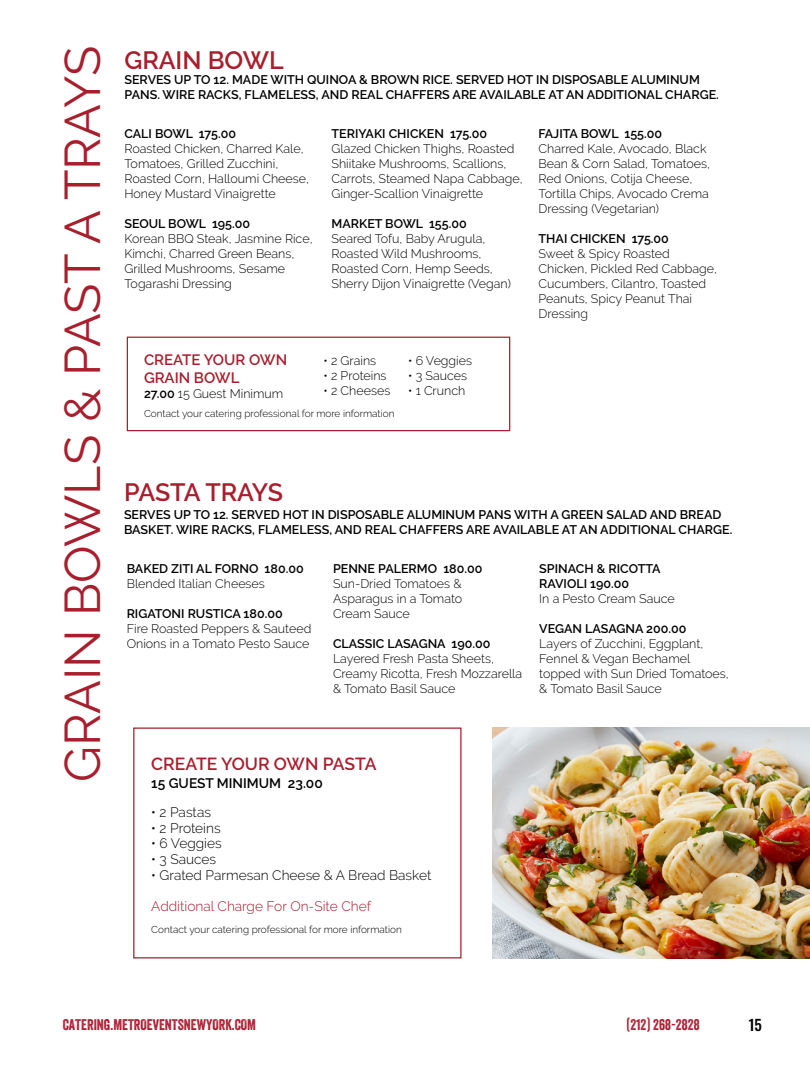
<style>
.page{position:relative;width:810px;height:1080px;background:#fff}
.page>*{position:absolute;margin:0;border:0;box-sizing:border-box;transform-origin:0 0}
.t1{font:50px "Raleway";letter-spacing:-.005em;color:#a91e2d}
.t2{font:600 25px "Raleway";letter-spacing:-.01em;color:#a91e2d}
.t3{font:600 17.5px "Raleway";letter-spacing:-.005em;color:#a91e2e}
.t4{font:15px "Veneer";color:#a91a2d}
.t5{font:600 15px/18px "Raleway";color:#a91e2e}
.t6{font:500 15px "Oswald";color:#000}
.t7{font:300 13.75px "Raleway";color:#000}
.t8{font:300 13.75px "Raleway";color:#a91a2d}
.t9{font:600 13.75px "Raleway";color:#000}
.t10{font:300 12.5px/15px "Raleway";color:#000}
.t11{font:600 12.5px/15px "Raleway";color:#000101}
.t12{font:600 12.5px/15px "Raleway";color:#000}
.t13{font:300 12.5px/15px "Raleway";color:#000101}
.t14{font:300 10px "Raleway";color:#000}
.s1{font-weight:600}
</style>
<div class="page">
<img style="left:493px;top:728px;width:317px;height:230px">
<div style="left:127px;top:337px;width:383px;height:94px;border:1px solid #a91e2e"></div>
<div style="left:133px;top:728px;width:329px;height:230px;border:1px solid #a91e2e"></div>
<h1 class="t1" style="left:53px;top:782px;width:737px;rotate:-90deg">GRAIN BOWLS &amp; PAST A TRAYS</h1>
<h2 class="t2" style="left:124px;top:45px;width:161px">GRAIN BOWL</h2>
<p class="t11" style="left:124px;top:72px;width:596px">SERVES UP TO 12. MADE WITH QUINOA &amp; BROWN RICE. SERVED HOT IN DISPOSABLE ALUMINUM<br>PANS. WIRE RACKS, FLAMELESS, AND REAL CHAFFERS ARE AVAILABLE AT AN ADDITIONAL CHARGE.</p>
<p class="t12" style="left:124px;top:126px;width:113px">CALI BOWL 175.00</p>
<p class="t10" style="left:124px;top:141px;width:186px">Roasted Chicken, Charred Kale,<br>Tomatoes, Grilled Zucchini,<br>Roasted Corn, Halloumi Cheese,<br>Honey Mustard Vinaigrette</p>
<p class="t12" style="left:124px;top:216px;width:127px">SEOUL BOWL 195.00</p>
<p class="t10" style="left:124px;top:231px;width:190px">Korean BBQ Steak, Jasmine Rice,<br>Kimchi, Charred Green Beans,<br>Grilled Mushrooms, Sesame<br>Togarashi Dressing</p>
<p class="t12" style="left:332px;top:126px;width:157px">TERIYAKI CHICKEN 175.00</p>
<p class="t10" style="left:332px;top:141px;width:193px">Glazed Chicken Thighs, Roasted<br>Shiitake Mushrooms, Scallions,<br>Carrots, Steamed Napa Cabbage,<br>Ginger-Scallion Vinaigrette</p>
<p class="t12" style="left:332px;top:216px;width:137px">MARKET BOWL 155.00</p>
<p class="t10" style="left:332px;top:231px;width:181px">Seared Tofu, Baby Arugula,<br>Roasted Wild Mushrooms,<br>Roasted Corn, Hemp Seeds,<br>Sherry Dijon Vinaigrette (Vegan)</p>
<p class="t5" style="left:144px;top:351px;width:145px">CREATE YOUR OWN<br>GRAIN BOWL</p>
<p class="t10" style="left:144px;top:386px;width:141px"><span class="s1">27.00</span> 15 Guest Minimum</p>
<p class="t10" style="left:324px;top:354px;width:54px">• 2 Grains</p>
<p class="t10" style="left:324px;top:369px;width:65px">• 2 Proteins</p>
<p class="t10" style="left:324px;top:384px;width:68px">• 2 Cheeses</p>
<p class="t10" style="left:408px;top:354px;width:65px">• 6 Veggies</p>
<p class="t10" style="left:408px;top:369px;width:61px">• 3 Sauces</p>
<p class="t10" style="left:408px;top:384px;width:59px">• 1 Crunch</p>
<p class="t14" style="left:144px;top:407px;width:252px">Contact your catering professional for more information</p>
<p class="t12" style="left:539px;top:126px;width:125px">FAJITA BOWL 155.00</p>
<p class="t10" style="left:539px;top:141px;width:173px">Charred Kale, Avocado, Black<br>Bean &amp; Corn Salad, Tomatoes,<br>Red Onions, Cotija Cheese,<br>Tortilla Chips, Avocado Crema<br>Dressing (Vegetarian)</p>
<p class="t12" style="left:539px;top:231px;width:132px">THAI CHICKEN 175.00</p>
<p class="t10" style="left:539px;top:246px;width:180px">Sweet &amp; Spicy Roasted<br>Chicken, Pickled Red Cabbage,<br>Cucumbers, Cilantro, Toasted<br>Peanuts, Spicy Peanut Thai<br>Dressing</p>
<h2 class="t2" style="left:124px;top:477px;width:161px">PASTA TRAYS</h2>
<p class="t11" style="left:124px;top:508px;width:610px">SERVES UP TO 12. SERVED HOT IN DISPOSABLE ALUMINUM PANS WITH A GREEN SALAD AND BREAD<br>BASKET. WIRE RACKS, FLAMELESS, AND REAL CHAFFERS ARE AVAILABLE AT AN ADDITIONAL CHARGE.</p>
<p class="t12" style="left:127px;top:561px;width:179px">BAKED ZITI AL FORNO 180.00</p>
<p class="t10" style="left:127px;top:576px;width:140px">Blended Italian Cheeses</p>
<p class="t12" style="left:127px;top:606px;width:157px">RIGATONI RUSTICA 180.00</p>
<p class="t13" style="left:127px;top:621px;width:186px">Fire Roasted Peppers &amp; Sauteed<br>Onions in a Tomato Pesto Sauce</p>
<p class="t12" style="left:539px;top:561px;width:123px">SPINACH &amp; RICOTTA<br>RAVIOLI 190.00</p>
<p class="t10" style="left:539px;top:591px;width:137px">In a Pesto Cream Sauce</p>
<p class="t12" style="left:539px;top:621px;width:149px">VEGAN LASAGNA 200.00</p>
<p class="t10" style="left:539px;top:636px;width:191px">Layers of Zucchini, Eggplant,<br>Fennel &amp; Vegan Bechamel topped with Sun Dried Tomatoes, &amp; Tomato Basil Sauce</p>
<p class="t12" style="left:333px;top:561px;width:151px">PENNE PALERMO 180.00</p>
<p class="t10" style="left:333px;top:576px;width:131px;text-align:justify">Sun-Dried Tomatoes &amp; Asparagus in a Tomato Cream Sauce</p>
<p class="t12" style="left:333px;top:636px;width:159px">CLASSIC LASAGNA 190.00</p>
<p class="t10" style="left:333px;top:651px;width:191px">Layered Fresh Pasta Sheets,<br>Creamy Ricotta, Fresh Mozzarella &amp; Tomato Basil Sauce</p>
<h3 class="t3" style="left:151px;top:754px;width:227px">CREATE YOUR OWN PASTA</h3>
<p class="t9" style="left:151px;top:775px;width:173px">15 GUEST MINIMUM 23.00</p>
<p class="t7" style="left:151px;top:804px;width:61px">• 2 Pastas</p>
<p class="t7" style="left:151px;top:820px;width:71px">• 2 Proteins</p>
<p class="t7" style="left:151px;top:835px;width:72px">• 6 Veggies</p>
<p class="t7" style="left:151px;top:851px;width:66px">• 3 Sauces</p>
<p class="t7" style="left:151px;top:867px;width:282px">• Grated Parmesan Cheese &amp; A Bread Basket</p>
<p class="t8" style="left:151px;top:898px;width:221px">Additional Charge For On-Site Chef</p>
<p class="t14" style="left:151px;top:924px;width:252px">Contact your catering professional for more information</p>
<p class="t4" style="left:63px;top:1016px;width:195px">CATERING.METROEVENTSNEWYORK.COM</p>
<p class="t4" style="left:627px;top:1016px;width:74px">(212) 268-2828</p>
<p class="t6" style="left:749px;top:1017px;width:15px">15</p>
</div>
